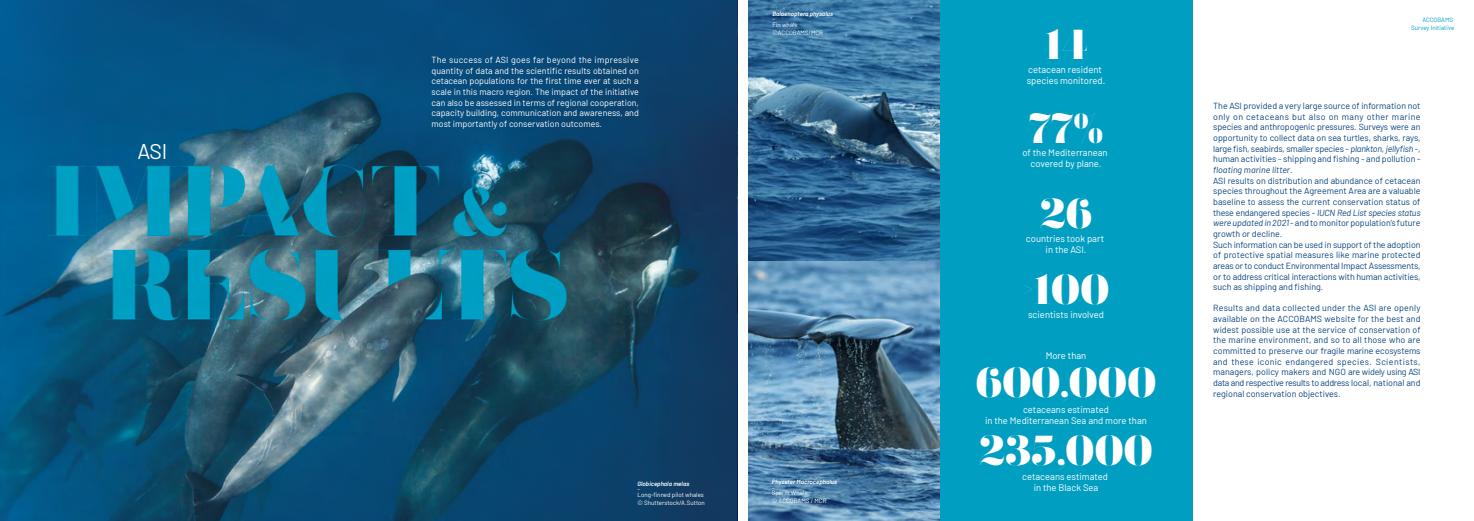
<style>
.page{position:relative;width:1474px;height:521px;background:#fff}
.page>*{position:absolute;margin:0;border:0;box-sizing:border-box;transform-origin:0 0}
.t1{font:900 41.82px/84.4px "Didonesque Ghost";color:#fff;text-align:center}
.t2{font:21.35px "Barlow";color:#fff}
.t3{font:9.45px/11.4px "Barlow";color:#fff;text-align:center}
.t4{font:8.84px/10.7px "Barlow";letter-spacing:-.005em;color:#08447e}
.t5{font:8.84px/10.7px "Barlow";color:#fff;text-align:justify}
.t6{font:6.21px/5.3px "Barlow";color:#fff}
.t7{font:italic 600 6.21px "Barlow";color:#fff}
.t8{font:6.21px/7.4px "Barlow";color:#009fc2;text-align:right}
.s1{font-style:italic}
</style>
<div class="page">
<img style="left:0;top:0;width:737px;height:521px">
<hr style="left:737px;top:0;width:1px;height:521px;background:#009fc2">
<div style="left:939px;top:0;width:253px;height:521px;background:#009fc2"></div>
<svg style="left:748px;top:0;width:191px;height:521px;background:#46759a"></svg>
<h2 class="t2" style="left:137px;top:135px;width:32px">ASI</h2>
<p class="t5" style="left:431px;top:54px;width:209px">The success of ASI goes far beyond the impressive quantity of data and the scientific results obtained on cetacean populations for the first time ever at such a scale in this macro region. The impact of the initiative can also be assessed in terms of regional cooperation, capacity building, communication and awareness, and most importantly of conservation outcomes.</p>
<p class="t7" style="left:772px;top:9px;width:62px">Balaenoptera physalus</p>
<p class="t6" style="left:772px;top:16px;width:27px">–<br>Fin whale</p>
<p class="t6" style="left:772px;top:29px;width:52px">©ACCOBAMS/MCR</p>
<p class="t7" style="left:637px;top:479px;width:53px">Globicephala melas</p>
<p class="t6" style="left:637px;top:486px;width:68px">–<br>Long-finned pilot whales</p>
<p class="t6" style="left:637px;top:499px;width:69px">© Shutterstock/A.Sutton</p>
<p class="t7" style="left:772px;top:478px;width:67px">Physeter Macrocephalus</p>
<p class="t6" style="left:772px;top:484px;width:37px">–<br>Sperm Whale</p>
<p class="t6" style="left:772px;top:498px;width:56px">© ACCOBAMS / MCR</p>
<h1 class="t1" style="left:1028px;top:3px;width:76px">14<br>77%<br>26</h1>
<p class="t3" style="left:1026px;top:63px;width:80px;text-align:left">cetacean resident species monitored.</p>
<p class="t3" style="left:1022px;top:146px;width:87px">of the Mediterranean covered by plane.</p>
<p class="t3" style="left:1025px;top:232px;width:80px">countries took part in the ASI.</p>
<h1 class="t1" style="left:1022px;top:248px;width:88px">&gt;100</h1>
<p class="t3" style="left:1028px;top:308px;width:77px">scientists involved</p>
<p class="t3" style="left:1045px;top:349px;width:42px">More than</p>
<h1 class="t1" style="left:975px;top:349px;width:182px;line-height:68.3px;text-align:left">600,000<br>235,000</h1>
<p class="t3" style="left:985px;top:403px;width:163px">cetaceans estimated<br>in the Mediterranean Sea and more than</p>
<p class="t3" style="left:1022px;top:470px;width:87px">cetaceans estimated in the Black Sea</p>
<p class="t8" style="left:1411px;top:16px;width:45px">ACCOBAMS<br>Survey Initiative</p>
<p class="t4" style="left:1213px;top:100px;width:209px">The ASI provided a very large source of information not only on cetaceans but also on many other marine species and anthropogenic pressures. Surveys were an opportunity to collect data on sea turtles, sharks, rays, large fish, seabirds, smaller species - <span class="s1">plankton</span>, <span class="s1">jellyfish</span> -, human activities - shipping and fishing - and pollution - <span class="s1">floating marine litter</span>.<br>ASI results on distribution and abundance of cetacean species throughout the Agreement Area are a valuable baseline to assess the current conservation status of these endangered species - <span class="s1">IUCN Red List species status were updated in 2021</span> - and to monitor population’s future growth or decline.<br>Such information can be used in support of the adoption of protective spatial measures like marine protected areas or to conduct Environmental Impact Assessments, or to address critical interactions with human activities, such as shipping and fishing.</p>
<p class="t4" style="left:1213px;top:302px;width:209px;text-align:justify">Results and data collected under the ASI are openly available on the ACCOBAMS website for the best and widest possible use at the service of conservation of the marine environment, and so to all those who are committed to preserve our fragile marine ecosystems and these iconic endangered species. Scientists, managers, policy makers and NGO are widely using ASI data and respective results to address local, national and regional conservation objectives.</p>
</div>
